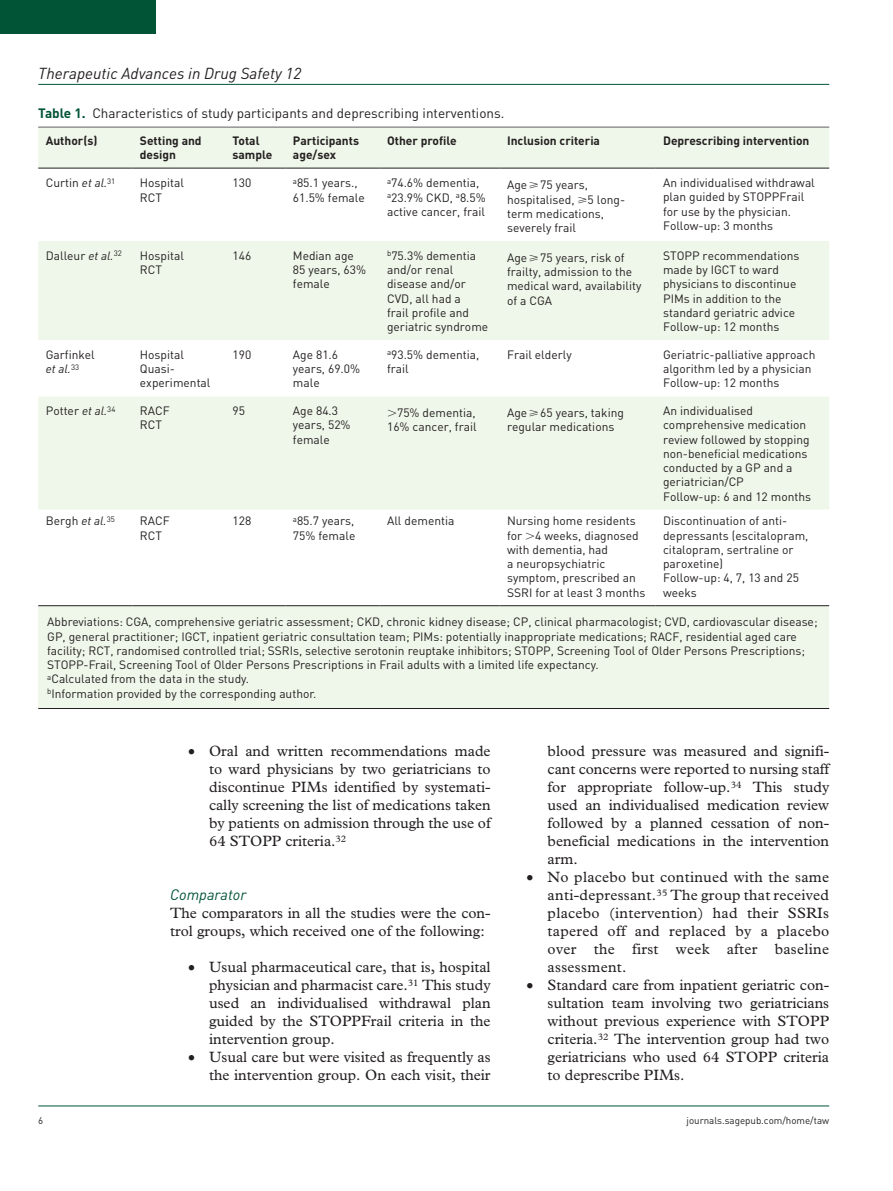
<style>
.page{position:relative;width:893px;height:1191px;background:#fff}
.page>*{position:absolute;margin:0;border:0;box-sizing:border-box;transform-origin:0 0}
.t1{font:italic 15.75px "DIN";color:#231f20}
.t2{font:15px/18px "Plantin Std";color:#231f20;text-align:justify}
.t3{font:italic 15px "DIN";color:#015436}
.t4{font:13.5px "DIN";color:#231f20}
.t5{font:12px/14.2px "DIN";color:#231f20}
.t6{font:700 12px/14.2px "DIN";color:#231f20}
.t7{font:9.75px "DIN";color:#231f20}
.s1{font-weight:700;color:#015436}
.s2{font-style:italic}
</style>
<div class="page">
<hr style="left:38px;top:1105px;width:791px;height:1px;background:#015436">
<div style="left:0;top:0;width:155px;height:34px;background:#015436"></div>
<hr style="left:38px;top:84px;width:791px;height:1px;background:#015436">
<div style="left:38px;top:606px;width:791px;height:102px;background:#eff7ea"></div>
<hr style="left:38px;top:127px;width:791px;height:1px;background:#231f20">
<hr style="left:38px;top:708px;width:791px;height:1px;background:#231f20">
<div style="left:38px;top:128px;width:791px;height:40px;background:#eff7ea"></div>
<svg style="left:38px;top:168px;width:791px;height:341px;fill:#eff7ea"></svg>
<hr style="left:38px;top:168px;width:94px;height:1px;background:#231f20">
<hr style="left:132px;top:168px;width:93px;height:1px;background:#231f20">
<hr style="left:225px;top:168px;width:60px;height:1px;background:#231f20">
<hr style="left:285px;top:168px;width:95px;height:1px;background:#231f20">
<hr style="left:380px;top:168px;width:119px;height:1px;background:#231f20">
<hr style="left:500px;top:168px;width:156px;height:1px;background:#231f20">
<hr style="left:656px;top:168px;width:173px;height:1px;background:#231f20">
<hr style="left:38px;top:605px;width:94px;height:1px;background:#231f20">
<hr style="left:132px;top:605px;width:93px;height:1px;background:#231f20">
<hr style="left:225px;top:605px;width:60px;height:1px;background:#231f20">
<hr style="left:285px;top:605px;width:95px;height:1px;background:#231f20">
<hr style="left:380px;top:605px;width:119px;height:1px;background:#231f20">
<hr style="left:500px;top:605px;width:156px;height:1px;background:#231f20">
<hr style="left:656px;top:605px;width:173px;height:1px;background:#231f20">
<svg style="left:388px;top:410px;width:8px;height:7px"></svg>
<h1 class="t1" style="left:38px;top:63px;width:264px">Therapeutic Advances in Drug Safety 12</h1>
<p class="t4" style="left:38px;top:105px;width:468px"><span class="s1">Table 1.</span> Characteristics of study participants and deprescribing interventions.</p>
<p class="t6" style="left:46px;top:133px;width:53px">Author(s)</p>
<p class="t6" style="left:140px;top:133px;width:63px">Setting and design</p>
<p class="t6" style="left:232px;top:133px;width:41px">Total sample</p>
<p class="t6" style="left:293px;top:133px;width:68px">Participants age/sex</p>
<p class="t6" style="left:387px;top:133px;width:71px">Other profile</p>
<p class="t6" style="left:507px;top:133px;width:95px">Inclusion criteria</p>
<p class="t6" style="left:663px;top:133px;width:148px">Deprescribing intervention</p>
<p class="t5" style="left:46px;top:176px;width:71px">Curtin <span class="s2">et al.</span><sup>31</sup></p>
<p class="t5" style="left:140px;top:176px;width:46px">Hospital<br>RCT</p>
<p class="t5" style="left:232px;top:176px;width:20px">130</p>
<p class="t5" style="left:293px;top:176px;width:73px"><sup>a</sup>85.1 years.,<br>61.5% female</p>
<p class="t5" style="left:387px;top:176px;width:100px"><sup>a</sup>74.6% dementia, <sup>a</sup>23.9% CKD, <sup>a</sup>8.5% active cancer, frail</p>
<p class="t5" style="left:507px;top:178px;width:120px">Age⩾75 years, hospitalised, ⩾5 long&shy;term medications, severely frail</p>
<p class="t5" style="left:663px;top:175px;width:153px">An individualised withdrawal plan guided by STOPPFrail for use by the physician.<br>Follow-up: 3 months</p>
<p class="t5" style="left:46px;top:248px;width:78px">Dalleur <span class="s2">et al.</span><sup>32</sup></p>
<p class="t5" style="left:140px;top:248px;width:46px">Hospital<br>RCT</p>
<p class="t5" style="left:232px;top:248px;width:20px">146</p>
<p class="t5" style="left:293px;top:248px;width:75px">Median age<br>85 years, 63% female</p>
<p class="t5" style="left:387px;top:248px;width:103px"><sup>b</sup>75.3% dementia and/or renal disease and/or<br>CVD, all had a<br>frail profile and geriatric syndrome</p>
<p class="t5" style="left:507px;top:250px;width:136px">Age⩾75 years, risk of frailty, admission to the medical ward, availability of a CGA</p>
<p class="t5" style="left:663px;top:248px;width:138px">STOPP recommendations made by IGCT to ward physicians to discontinue<br>PIMs in addition to the standard geriatric advice<br>Follow-up: 12 months</p>
<p class="t5" style="left:46px;top:347px;width:51px">Garfinkel <span class="s2">et al.</span><sup>33</sup></p>
<p class="t5" style="left:140px;top:347px;width:72px">Hospital<br>Quasi&shy;experimental</p>
<p class="t5" style="left:232px;top:347px;width:20px">190</p>
<p class="t5" style="left:293px;top:347px;width:69px">Age 81.6 years, 69.0% male</p>
<p class="t5" style="left:387px;top:347px;width:94px"><sup>a</sup>93.5% dementia, frail</p>
<p class="t5" style="left:507px;top:347px;width:66px">Frail elderly</p>
<p class="t5" style="left:663px;top:347px;width:154px">Geriatric-palliative approach algorithm led by a physician<br>Follow-up: 12 months</p>
<p class="t5" style="left:46px;top:403px;width:71px">Potter <span class="s2">et al.</span><sup>34</sup></p>
<p class="t5" style="left:140px;top:403px;width:31px">RACF<br>RCT</p>
<p class="t5" style="left:232px;top:403px;width:14px">95</p>
<p class="t5" style="left:293px;top:403px;width:59px">Age 84.3 years, 52% female</p>
<p class="t5" style="left:387px;top:405px;width:91px;text-align:right">75% dementia,<br>16% cancer, frail</p>
<p class="t5" style="left:507px;top:405px;width:118px">Age⩾65 years, taking regular medications</p>
<p class="t5" style="left:663px;top:403px;width:150px">An individualised comprehensive medication review followed by stopping non-beneficial medications conducted by a GP and a geriatrician/CP<br>Follow-up: 6 and 12 months</p>
<p class="t5" style="left:46px;top:514px;width:71px">Bergh <span class="s2">et al.</span><sup>35</sup></p>
<p class="t5" style="left:140px;top:514px;width:31px">RACF<br>RCT</p>
<p class="t5" style="left:232px;top:514px;width:20px">128</p>
<p class="t5" style="left:293px;top:514px;width:64px"><sup>a</sup>85.7 years,<br>75% female</p>
<p class="t5" style="left:387px;top:514px;width:69px">All dementia</p>
<p class="t5" style="left:507px;top:514px;width:140px">Nursing home residents for 4 weeks, diagnosed with dementia, had<br>a neuropsychiatric symptom, prescribed an<br>SSRI for at least 3 months</p>
<p class="t5" style="left:663px;top:514px;width:147px">Discontinuation of anti&shy;depressants (escitalopram, citalopram, sertraline or paroxetine)<br>Follow-up: 4, 7, 13 and 25 weeks</p>
<p class="t5" style="left:47px;top:614px;width:772px">Abbreviations: CGA, comprehensive geriatric assessment; CKD, chronic kidney disease; CP, clinical pharmacologist; CVD, cardiovascular disease; GP, general practitioner; IGCT, inpatient geriatric consultation team; PIMs: potentially inappropriate medications; RACF, residential aged care facility; RCT, randomised controlled trial; SSRIs, selective serotonin reuptake inhibitors; STOPP, Screening Tool of Older Persons Prescriptions; STOPP-Frail, Screening Tool of Older Persons Prescriptions in Frail adults with a limited life expectancy.<br><sup>a</sup>Calculated from the data in the study.<br><sup>b</sup>Information provided by the corresponding author.</p>
<p class="t2" style="left:209px;top:742px;width:283px;text-indent:-21px">• Oral and written recommendations made to ward physicians by two geriatricians to discontinue PIMs identified by systemati&shy;cally screening the list of medications taken by patients on admission through the use of 64 STOPP criteria.<sup>32</sup></p>
<p class="t3" style="left:170px;top:885px;width:78px">Comparator</p>
<p class="t2" style="left:170px;top:904px;width:322px">The comparators in all the studies were the con&shy;trol groups, which received one of the following:</p>
<p class="t2" style="left:209px;top:958px;width:283px;text-indent:-21px">• Usual pharmaceutical care, that is, hospital physician and pharmacist care.<sup>31</sup> This study used an individualised withdrawal plan guided by the STOPPFrail criteria in the intervention group.</p>
<p class="t2" style="left:188px;top:1048px;width:304px;text-align:right">• Usual care but were visited as frequently as the intervention group. On each visit, their</p>
<p class="t2" style="left:548px;top:742px;width:283px">blood pressure was measured and signifi&shy;cant concerns were reported to nursing staff for appropriate follow-up.<sup>34</sup> This study used an individualised medication review followed by a planned cessation of non&shy;beneficial medications in the intervention arm.</p>
<p class="t2" style="left:548px;top:868px;width:283px;text-indent:-21px">• No placebo but continued with the same anti-depressant.<sup>35</sup> The group that received placebo (intervention) had their SSRIs tapered off and replaced by a placebo over the first week after baseline assessment.</p>
<p class="t2" style="left:548px;top:976px;width:283px;text-indent:-21px">• Standard care from inpatient geriatric con&shy;sultation team involving two geriatricians without previous experience with STOPP criteria.<sup>32</sup> The intervention group had two geriatricians who used 64 STOPP criteria to deprescribe PIMs.</p>
<p class="t7" style="left:38px;top:1114px;width:7px">6</p>
<p class="t7" style="left:687px;top:1114px;width:144px">journals.sagepub.com/home/taw</p>
</div>
